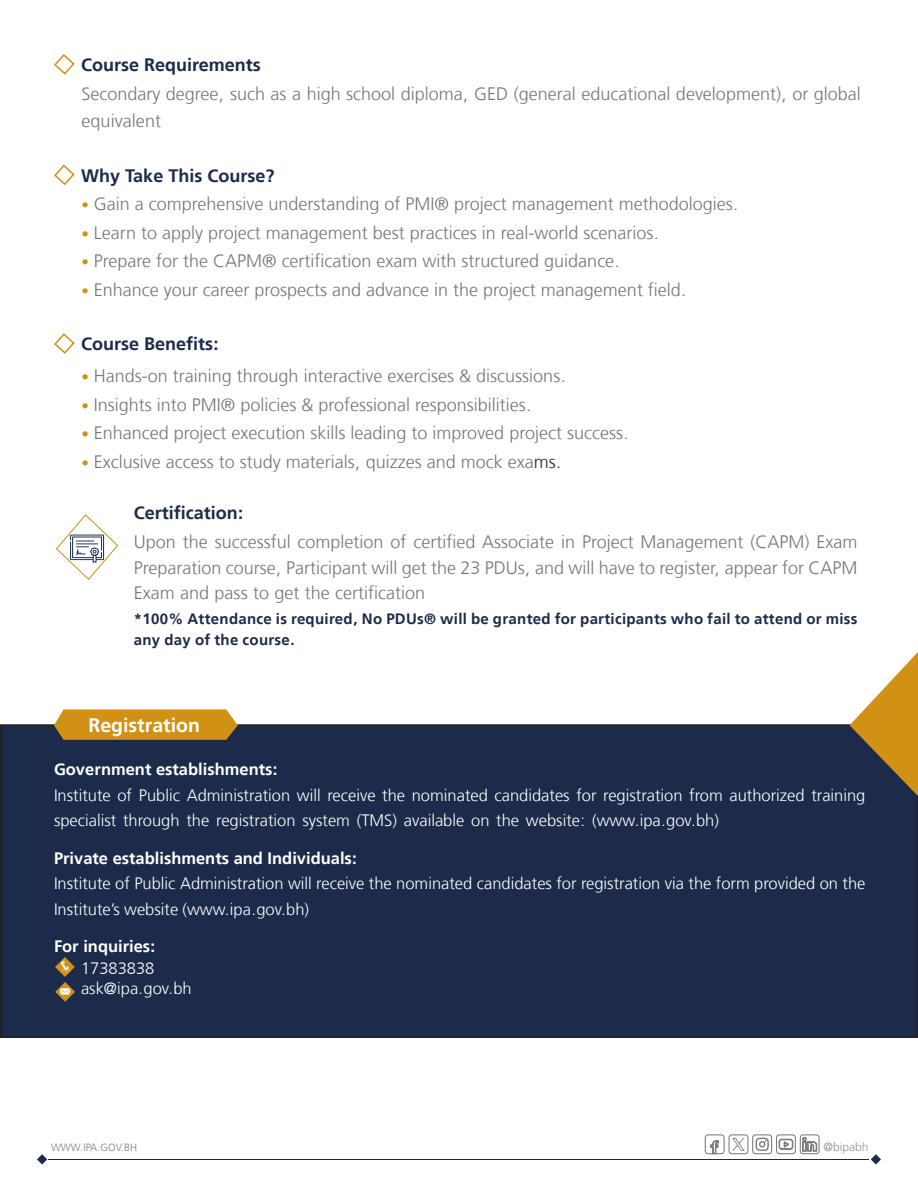
<style>
.page{position:relative;width:918px;height:1188px;background:#fff}
.page>*{position:absolute;margin:0;border:0;box-sizing:border-box;transform-origin:0 0}
.t1{font:700 19.5px "Frutiger LT Arabic 65";color:#fff}
.t2{font:300 18px/25.5px "Frutiger LT Arabic 45";color:#757679}
.t3{font:700 18px "Frutiger LT Arabic 65";color:#1c2b4a}
.t4{font:300 16.5px/25.5px "Frutiger LT Arabic 45";color:#fff}
.t5{font:700 16.5px "Frutiger LT Arabic 65";color:#fff}
.t6{font:700 15px/21px "Frutiger LT Arabic 65";letter-spacing:.02em;color:#1c2b4a}
.t7{font:300 12px "Frutiger LT Arabic 45";color:#8e9093}
.t8{font:300 10.5px "Frutiger LT Arabic 45";color:#7a7d80}
.s1{font-size:15px;color:#d09114}
.s2{color:#1c2b4a}
</style>
<div class="page">
<svg style="left:54px;top:164px;width:21px;height:21px"></svg>
<svg style="left:54px;top:54px;width:21px;height:21px"></svg>
<svg style="left:54px;top:333px;width:21px;height:21px"></svg>
<hr style="left:49px;top:1159px;width:820px;height:1px;background:#1c2b4a">
<svg style="left:871px;top:1154px;width:10px;height:11px"></svg>
<svg style="left:37px;top:1154px;width:10px;height:11px"></svg>
<svg style="left:802px;top:1136px;width:15px;height:16px"></svg>
<div style="left:800px;top:1134px;width:20px;height:20px;border:1px solid #7a7d80;border-radius:3px"></div>
<div style="left:776px;top:1134px;width:20px;height:20px;border:1px solid #7a7d80;border-radius:3px"></div>
<svg style="left:710px;top:1140px;width:9px;height:12px"></svg>
<div style="left:705px;top:1134px;width:20px;height:20px;border:1px solid #7a7d80;border-radius:3px"></div>
<svg style="left:728px;top:1134px;width:66px;height:21px"></svg>
<svg style="left:56px;top:514px;width:63px;height:66px"></svg>
<div style="left:1px;top:725px;width:916px;height:312px;background:#1c2b4a"></div>
<div style="left:0;top:724px;width:918px;height:314px;border:2px solid #231f20"></div>
<svg style="left:54px;top:709px;width:184px;height:31px;background:#cb921f"></svg>
<svg style="left:55px;top:957px;width:20px;height:45px"></svg>
<svg style="left:850px;top:652px;width:68px;height:144px"></svg>
<p class="t3" style="left:81px;top:50px;width:181px">Course Requirements</p>
<p class="t2" style="left:81px;top:80px;width:781px;line-height:27px">Secondary degree, such as a high school diploma, GED (general educational development), or global equivalent</p>
<p class="t3" style="left:81px;top:161px;width:195px">Why Take This Course?</p>
<p class="t2" style="left:81px;top:191px;width:659px"><span class="s1">•</span> Gain a comprehensive understanding of PMI® project management methodologies.</p>
<p class="t2" style="left:81px;top:220px;width:580px"><span class="s1">•</span> Learn to apply project management best practices in real-world scenarios.</p>
<p class="t2" style="left:81px;top:248px;width:540px"><span class="s1">•</span> Prepare for the CAPM® certification exam with structured guidance.</p>
<p class="t2" style="left:81px;top:277px;width:607px"><span class="s1">•</span> Enhance your career prospects and advance in the project management field.</p>
<p class="t3" style="left:81px;top:329px;width:139px">Course Benefits:</p>
<p class="t2" style="left:81px;top:363px;width:486px"><span class="s1">•</span> Hands-on training through interactive exercises &amp; discussions.</p>
<p class="t2" style="left:81px;top:391px;width:452px"><span class="s1">•</span> Insights into PMI® policies &amp; professional responsibilities.</p>
<p class="t2" style="left:81px;top:420px;width:549px"><span class="s1">•</span> Enhanced project execution skills leading to improved project success.</p>
<p class="t2" style="left:81px;top:448px;width:482px"><span class="s1">•</span> Exclusive access to study materials, quizzes and mock exa<span class="s2">ms.</span></p>
<p class="t3" style="left:134px;top:498px;width:111px">Certification:</p>
<p class="t2" style="left:134px;top:529px;width:725px;text-align:justify">Upon the successful completion of certified Associate in Project Management (CAPM) Exam Preparation course, Participant will get the 23 PDUs, and will have to register, appear for CAPM Exam and pass to get the certification</p>
<p class="t6" style="left:134px;top:609px;width:725px">*100% Attendance is required, No PDUs® will be granted for participants who fail to attend or miss any day of the course.</p>
<p class="t1" style="left:88px;top:709px;width:113px">Registration</p>
<p class="t5" style="left:54px;top:756px;width:225px">Government establishments:</p>
<p class="t4" style="left:54px;top:782px;width:813px">Institute of Public Administration will receive the nominated candidates for registration from authorized training specialist through the registration system (TMS) available on the website: (www.ipa.gov.bh)</p>
<p class="t5" style="left:54px;top:844px;width:305px">Private establishments and Individuals:</p>
<p class="t4" style="left:54px;top:870px;width:813px">Institute of Public Administration will receive the nominated candidates for registration via the form provided on the<br>Institute’s website (www.ipa.gov.bh)</p>
<p class="t5" style="left:54px;top:932px;width:103px">For inquiries:</p>
<p class="t4" style="left:81px;top:956px;width:75px">17383838</p>
<p class="t4" style="left:81px;top:975px;width:112px">ask@ipa.gov.bh</p>
<p class="t8" style="left:51px;top:1139px;width:88px">WWW.IPA.GOV.BH</p>
<p class="t7" style="left:824px;top:1137px;width:46px">@bipabh</p>
</div>
